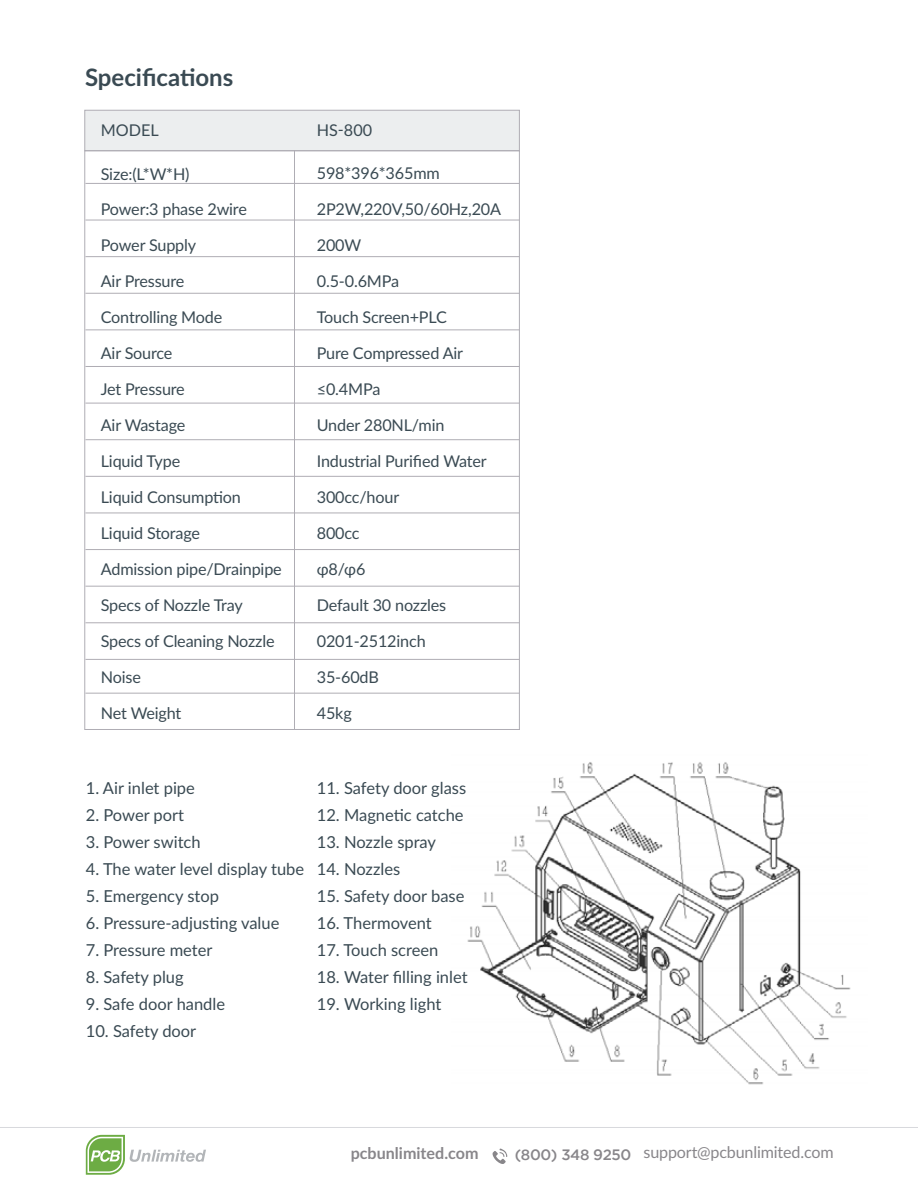
<style>
.page{position:relative;width:918px;height:1188px;background:#fff}
.page>*{position:absolute;margin:0;border:0;box-sizing:border-box;transform-origin:0 0}
.t1{font:700 24px "Lato";color:#3a4a53}
.t2{font:16.5px "Lato";color:#3a4a53}
.t3{font:16.2px "Lato";letter-spacing:-.01em;color:#3a4a53}
.t4{font:16.05px "Lato";letter-spacing:-.01em;color:#88868a}
.t5{font:700 16.05px "Lato";color:#88868a}
</style>
<div class="page">
<svg style="left:86px;top:1135px;width:120px;height:40px"></svg>
<hr style="left:0;top:1127px;width:918px;height:1px;background:#d8d9dd">
<svg style="left:493px;top:1148px;width:14px;height:16px"></svg>
<div style="left:84px;top:110px;width:436px;height:41px;background:#eceeef;border:1px solid #afadb4"></div>
<div style="left:84px;top:150px;width:211px;height:580px;border:1px solid #afadb4"></div>
<div style="left:294px;top:150px;width:226px;height:580px;border:1px solid #afadb4"></div>
<hr style="left:85px;top:183px;width:434px;height:1px;background:#afadb4">
<hr style="left:85px;top:220px;width:434px;height:1px;background:#afadb4">
<hr style="left:85px;top:256px;width:434px;height:1px;background:#afadb4">
<hr style="left:85px;top:293px;width:434px;height:1px;background:#afadb4">
<hr style="left:85px;top:329px;width:434px;height:1px;background:#afadb4">
<hr style="left:85px;top:366px;width:434px;height:1px;background:#afadb4">
<hr style="left:85px;top:403px;width:434px;height:1px;background:#afadb4">
<hr style="left:85px;top:439px;width:434px;height:1px;background:#afadb4">
<hr style="left:85px;top:476px;width:434px;height:1px;background:#afadb4">
<hr style="left:85px;top:513px;width:434px;height:1px;background:#afadb4">
<hr style="left:85px;top:549px;width:434px;height:1px;background:#afadb4">
<hr style="left:85px;top:586px;width:434px;height:1px;background:#afadb4">
<hr style="left:85px;top:622px;width:434px;height:1px;background:#afadb4">
<hr style="left:85px;top:659px;width:434px;height:1px;background:#afadb4">
<hr style="left:85px;top:693px;width:434px;height:1px;background:#afadb4">
<img style="left:467px;top:762px;width:384px;height:323px">
<h1 class="t1" style="left:85px;top:59px;width:150px">Specifications</h1>
<p class="t3" style="left:101px;top:118px;width:59px">MODEL</p>
<p class="t3" style="left:317px;top:118px;width:57px">HS-800</p>
<p class="t3" style="left:101px;top:162px;width:90px">Size:(L*W*H)</p>
<p class="t3" style="left:101px;top:198px;width:148px">Power:3 phase 2wire</p>
<p class="t3" style="left:101px;top:234px;width:97px">Power Supply</p>
<p class="t3" style="left:101px;top:270px;width:85px">Air Pressure</p>
<p class="t3" style="left:101px;top:306px;width:123px">Controlling Mode</p>
<p class="t3" style="left:101px;top:342px;width:73px">Air Source</p>
<p class="t3" style="left:101px;top:378px;width:86px">Jet Pressure</p>
<p class="t3" style="left:101px;top:414px;width:86px">Air Wastage</p>
<p class="t3" style="left:101px;top:450px;width:81px">Liquid Type</p>
<p class="t3" style="left:101px;top:486px;width:142px">Liquid Consumption</p>
<p class="t3" style="left:101px;top:522px;width:101px">Liquid Storage</p>
<p class="t3" style="left:101px;top:558px;width:183px">Admission pipe/Drainpipe</p>
<p class="t3" style="left:101px;top:594px;width:144px">Specs of Nozzle Tray</p>
<p class="t3" style="left:101px;top:630px;width:175px">Specs of Cleaning Nozzle</p>
<p class="t3" style="left:101px;top:666px;width:42px">Noise</p>
<p class="t3" style="left:101px;top:702px;width:82px">Net Weight</p>
<p class="t3" style="left:317px;top:162px;width:125px">598*396*365mm</p>
<p class="t3" style="left:317px;top:198px;width:186px">2P2W,220V,50/60Hz,20A</p>
<p class="t3" style="left:317px;top:234px;width:46px">200W</p>
<p class="t3" style="left:317px;top:270px;width:84px">0.5-0.6MPa</p>
<p class="t3" style="left:317px;top:306px;width:132px">Touch Screen+PLC</p>
<p class="t3" style="left:317px;top:342px;width:148px">Pure Compressed Air</p>
<p class="t3" style="left:317px;top:378px;width:65px">≤0.4MPa</p>
<p class="t3" style="left:317px;top:414px;width:129px">Under 280NL/min</p>
<p class="t3" style="left:317px;top:450px;width:171px">Industrial Purified Water</p>
<p class="t3" style="left:317px;top:486px;width:84px">300cc/hour</p>
<p class="t3" style="left:317px;top:522px;width:44px">800cc</p>
<p class="t3" style="left:317px;top:558px;width:50px">φ8/φ6</p>
<p class="t3" style="left:317px;top:594px;width:131px">Default 30 nozzles</p>
<p class="t3" style="left:317px;top:630px;width:110px">0201-2512inch</p>
<p class="t3" style="left:317px;top:666px;width:64px">35-60dB</p>
<p class="t3" style="left:317px;top:702px;width:36px">45kg</p>
<p class="t2" style="left:86px;top:777px;width:111px">1. Air inlet pipe</p>
<p class="t2" style="left:86px;top:804px;width:100px">2. Power port</p>
<p class="t2" style="left:86px;top:831px;width:116px">3. Power switch</p>
<p class="t2" style="left:86px;top:858px;width:220px">4. The water level display tube</p>
<p class="t2" style="left:86px;top:885px;width:135px">5. Emergency stop</p>
<p class="t2" style="left:86px;top:912px;width:195px">6. Pressure-adjusting value</p>
<p class="t2" style="left:86px;top:939px;width:128px">7. Pressure meter</p>
<p class="t2" style="left:86px;top:966px;width:99px">8. Safety plug</p>
<p class="t2" style="left:86px;top:993px;width:141px">9. Safe door handle</p>
<p class="t2" style="left:86px;top:1020px;width:112px">10. Safety door</p>
<p class="t2" style="left:317px;top:777px;width:151px">11. Safety door glass</p>
<p class="t2" style="left:317px;top:804px;width:148px">12. Magnetic catche</p>
<p class="t2" style="left:317px;top:831px;width:121px">13. Nozzle spray</p>
<p class="t2" style="left:317px;top:858px;width:85px">14. Nozzles</p>
<p class="t2" style="left:317px;top:885px;width:149px">15. Safety door base</p>
<p class="t2" style="left:317px;top:912px;width:116px">16. Thermovent</p>
<p class="t2" style="left:317px;top:939px;width:123px">17. Touch screen</p>
<p class="t2" style="left:317px;top:966px;width:152px">18. Water filling inlet</p>
<p class="t2" style="left:317px;top:993px;width:126px">19. Working light</p>
<p class="t5" style="left:351px;top:1142px;width:129px">pcbunlimited.com</p>
<p class="t4" style="left:515px;top:1141px;width:320px"><sub>(800)</sub> <sub>348</sub> <sub>9250</sub> support@pcbunlimited.com</p>
</div>
